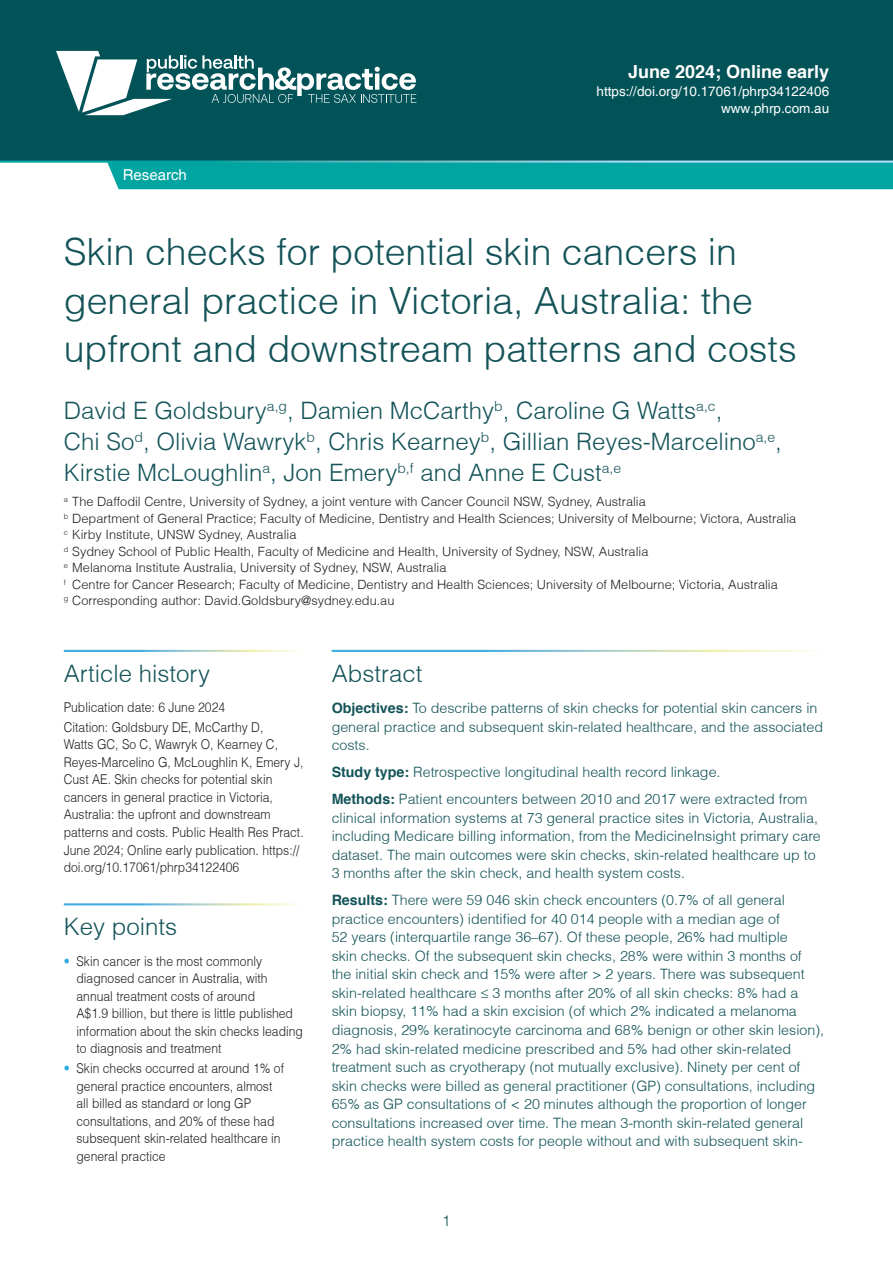
<style>
.page{position:relative;width:893px;height:1263px;background:#fff}
.page>*{position:absolute;margin:0;border:0;box-sizing:border-box;transform-origin:0 0}
.Heading_1{font:300 37.5px/48.8px "Helvetica";color:#135358}
.Author{font:300 24px/31.2px "Helvetica";color:#135358}
.Abstract{font:300 24px "Helvetica";color:#135358}
.FirstPageHeader{font:700 18px "Helvetica";color:#fff}
.ArticleType{font:15px "Helvetica";color:#fff}
.t1{font:300 15px "Helvetica";color:#135258}
.AbstractText{font:300 14.25px/18.5px "Helvetica";color:#135358}
.SidebarText{font:300 13.5px/17.5px "Helvetica";color:#231f20;scale:.9 1}
.FirstPageHeader-2{font:13.5px "Helvetica";color:#fff}
.Affiliation{font:300 12.75px "Helvetica";color:#231f20}
.s1{color:#29abe2}
.s2{font-weight:700}
</style>
<div class="page">
<div style="left:107px;top:163px;width:786px;height:26px;background:#00a5a1"></div>
<div style="left:0;top:0;width:893px;height:162px;background:#025358"></div>
<hr style="left:0;top:161px;width:893px;height:2px;background:#fff">
<svg style="left:56px;top:51px;width:360px;height:64px"></svg>
<p class="ArticleType" style="left:123px;top:166px;width:66px">Research</p>
<p class="FirstPageHeader" style="left:628px;top:60px;width:203px">June 2024; Online early</p>
<p class="FirstPageHeader-2" style="left:596px;top:83px;width:234px">https://doi.org/10.17061/phrp34122406</p>
<p class="FirstPageHeader-2" style="left:721px;top:101px;width:110px">www.phrp.com.au</p>
<h1 class="Heading_1" style="left:64px;top:227px;width:734px">Skin checks for potential skin cancers in general practice in Victoria, Australia: the upfront and downstream patterns and costs</h1>
<p class="Author" style="left:64px;top:395px;width:720px">David E Goldsbury<sup>a,g</sup>, Damien McCarthy<sup>b</sup>, Caroline G Watts<sup>a,c</sup>,<br>Chi So<sup>d</sup>, Olivia Wawryk<sup>b</sup>, Chris Kearney<sup>b</sup>, Gillian Reyes-Marcelino<sup>a,e</sup>,<br>Kirstie McLoughlin<sup>a</sup>, Jon Emery<sup>b,f</sup> and Anne E Cust<sup>a,e</sup></p>
<p class="Affiliation" style="left:64px;top:494px;width:584px"><sup>a</sup> The Daffodil Centre, University of Sydney, a joint venture with Cancer Council NSW, Sydney, Australia</p>
<p class="Affiliation" style="left:64px;top:510px;width:734px"><sup>b</sup> Department of General Practice; Faculty of Medicine, Dentistry and Health Sciences; University of Melbourne; Victora, Australia</p>
<p class="Affiliation" style="left:64px;top:527px;width:234px"><sup>c</sup> Kirby Institute, UNSW Sydney, Australia</p>
<p class="Affiliation" style="left:64px;top:543px;width:586px"><sup>d</sup> Sydney School of Public Health, Faculty of Medicine and Health, University of Sydney, NSW, Australia</p>
<p class="Affiliation" style="left:64px;top:560px;width:384px"><sup>e</sup> Melanoma Institute Australia, University of Sydney, NSW, Australia</p>
<p class="Affiliation" style="left:64px;top:576px;width:716px"><sup>f</sup> Centre for Cancer Research; Faculty of Medicine, Dentistry and Health Sciences; University of Melbourne; Victoria, Australia</p>
<p class="Affiliation" style="left:64px;top:593px;width:332px"><sup>g</sup> Corresponding author: David.Goldsbury@sydney.edu.au</p>
<p class="Abstract" style="left:64px;top:658px;width:148px">Article history</p>
<p class="SidebarText" style="left:64px;top:698px;width:181px">Publication date: 6 June 2024</p>
<p class="SidebarText" style="left:64px;top:718px;width:268px">Citation: Goldsbury DE, McCarthy D,<br>Watts GC, So C, Wawryk O, Kearney C, Reyes-Marcelino G, McLoughlin K, Emery J, Cust AE. Skin checks for potential skin cancers in general practice in Victoria, Australia: the upfront and downstream patterns and costs. Public Health Res Pract.<br>June 2024; Online early publication. https:// doi.org/10.17061/phrp34122406</p>
<p class="Abstract" style="left:64px;top:912px;width:115px">Key points</p>
<p class="SidebarText" style="left:77px;top:952px;width:253px;text-indent:-13px"><span class="s1">•</span> Skin cancer is the most commonly diagnosed cancer in Australia, with annual treatment costs of around<br>A$1.9 billion, but there is little published information about the skin checks leading to diagnosis and treatment</p>
<p class="SidebarText" style="left:77px;top:1059px;width:232px;text-indent:-13px"><span class="s1">•</span> Skin checks occurred at around 1% of general practice encounters, almost all billed as standard or long GP consultations, and 20% of these had subsequent skin-related healthcare in general practice</p>
<p class="Abstract" style="left:332px;top:658px;width:92px">Abstract</p>
<p class="AbstractText" style="left:332px;top:698px;width:493px"><span class="s2">Objectives:</span> To describe patterns of skin checks for potential skin cancers in general practice and subsequent skin-related healthcare, and the associated costs.</p>
<p class="AbstractText" style="left:332px;top:763px;width:390px"><span class="s2">Study type:</span> Retrospective longitudinal health record linkage.</p>
<p class="AbstractText" style="left:332px;top:790px;width:491px"><span class="s2">Methods:</span> Patient encounters between 2010 and 2017 were extracted from clinical information systems at 73 general practice sites in Victoria, Australia, including Medicare billing information, from the MedicineInsight primary care dataset. The main outcomes were skin checks, skin-related healthcare up to 3 months after the skin check, and health system costs.</p>
<p class="AbstractText" style="left:332px;top:891px;width:494px"><span class="s2">Results:</span> There were 59 046 skin check encounters (0.7% of all general practice encounters) identified for 40 014 people with a median age of<br>52 years (interquartile range 36–67). Of these people, 26% had multiple<br>skin checks. Of the subsequent skin checks, 28% were within 3 months of the initial skin check and 15% were after &gt; 2 years. There was subsequent skin-related healthcare ≤ 3 months after 20% of all skin checks: 8% had a skin biopsy, 11% had a skin excision (of which 2% indicated a melanoma diagnosis, 29% keratinocyte carcinoma and 68% benign or other skin lesion), 2% had skin-related medicine prescribed and 5% had other skin-related treatment such as cryotherapy (not mutually exclusive). Ninety per cent of skin checks were billed as general practitioner (GP) consultations, including 65% as GP consultations of &lt; 20 minutes although the proportion of longer consultations increased over time. The mean 3-month skin-related general practice health system costs for people without and with subsequent skin-</p>
<p class="t1" style="left:442px;top:1211px;width:10px">1</p>
</div>
